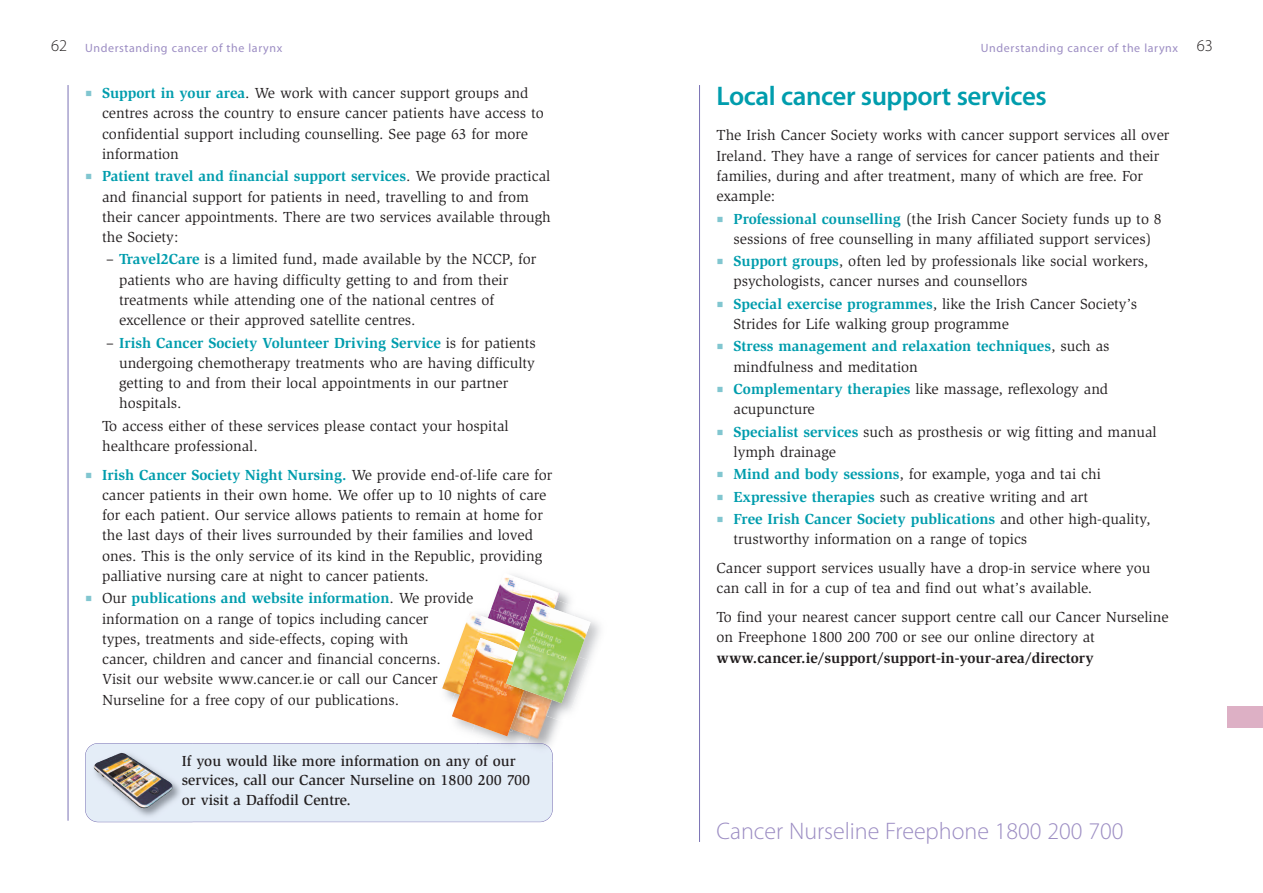
<style>
.page{position:relative;width:1263px;height:893px;background:#fff}
.page>*{position:absolute;margin:0;border:0;box-sizing:border-box;transform-origin:0 0}
.t1{font:600 27px "Myriad Pro";letter-spacing:-.015em;color:#009dad}
.t2{font:300 24px "Myriad Pro";color:#9c8dc3}
.t3{font:300 16.5px "Myriad Pro";color:#231f20}
.t4{font:15px/20.2px "Slimbach Std";color:#231f20}
.t5{font:500 15px/19.5px "Slimbach Std";color:#231f20}
.t6{font:700 15px/20.2px "Slimbach Std";color:#009dad}
.t7{font:700 15px "Slimbach Std";color:#231f20}
.t8{font:12px "Myriad Pro";letter-spacing:.05em;color:#9c8dc3}
.s1{font-weight:300;font-size:16.5px;color:#231f20}
.s2{font-family:"Minion Pro";font-size:18px;color:#81c6d0}
.s3{font-weight:700;color:#009dad}
.s4{font-family:"Minion Pro";font-weight:400;font-size:18px;color:#81c6d0}
.s5{font-weight:400;color:#231f20}
</style>
<div class="page">
<hr style="left:699px;top:85px;width:1px;height:757px;background:#7a72b4">
<hr style="left:68px;top:85px;width:1px;height:736px;background:#7a72b4">
<div style="left:85px;top:743px;width:467px;height:79px;background:#e4edf7;border-radius:13px"></div>
<div style="left:85px;top:743px;width:468px;height:79px;border:1px solid #7a72b4;border-radius:13px"></div>
<img style="left:96px;top:822px;width:97px;height:1px">
<img style="left:85px;top:743px;width:108px;height:79px">
<img style="left:94px;top:752px;width:55px;height:33px">
<img style="left:527px;top:743px;width:25px;height:19px">
<svg style="left:540px;top:743px;width:13px;height:13px"></svg>
<img style="left:493px;top:573px;width:67px;height:29px">
<img style="left:442px;top:662px;width:10px;height:37px">
<img style="left:477px;top:744px;width:24px;height:1px">
<img style="left:482px;top:736px;width:48px;height:7px">
<img style="left:501px;top:744px;width:26px;height:3px">
<svg style="left:476px;top:743px;width:52px;height:1px"></svg>
<img style="left:449px;top:693px;width:3px;height:8px">
<img style="left:557px;top:600px;width:16px;height:2px">
<img style="left:523px;top:592px;width:34px;height:10px">
<svg style="left:452px;top:602px;width:126px;height:134px"></svg>
<img style="left:506px;top:602px;width:85px;height:101px">
<div style="left:1227px;top:706px;width:36px;height:21px;background:#ddb0c5"></div>
<p class="t3" style="left:51px;top:39px;width:18px">62</p>
<p class="t8" style="left:85px;top:43px;width:199px">Understanding cancer of the larynx</p>
<p class="t8" style="left:981px;top:43px;width:233px">Understanding cancer of the larynx <span class="s1">63</span></p>
<p class="t4" style="left:102px;top:84px;width:443px;text-indent:-17px"><span class="s2">■</span> <span class="s3">Support in your area</span>. We work with cancer support groups and centres across the country to ensure cancer patients have access to confidential support including counselling. See page 63 for more information</p>
<p class="t4" style="left:102px;top:167px;width:450px;text-indent:-17px"><span class="s2">■</span> <span class="s3">Patient travel and financial support services</span>. We provide practical and financial support for patients in need, travelling to and from their cancer appointments. There are two services available through the Society:</p>
<p class="t4" style="left:119px;top:250px;width:419px;text-indent:-13px">– <span class="s3">Travel2Care</span> is a limited fund, made available by the NCCP, for patients who are having difficulty getting to and from their treatments while attending one of the national centres of excellence or their approved satellite centres.</p>
<p class="t4" style="left:119px;top:333px;width:418px;text-indent:-13px">– <span class="s3">Irish Cancer Society Volunteer Driving Service</span> is for patients undergoing chemotherapy treatments who are having difficulty getting to and from their local appointments in our partner hospitals.</p>
<p class="t4" style="left:102px;top:417px;width:408px">To access either of these services please contact your hospital healthcare professional.</p>
<p class="t4" style="left:102px;top:466px;width:452px;text-indent:-17px"><span class="s2">■</span> <span class="s3">Irish Cancer Society Night Nursing.</span> We provide end-of-life care for cancer patients in their own home. We offer up to 10 nights of care for each patient. Our service allows patients to remain at home for the last days of their lives surrounded by their families and loved ones. This is the only service of its kind in the Republic, providing palliative nursing care at night to cancer patients.</p>
<p class="t4" style="left:102px;top:589px;width:373px;text-indent:-17px"><span class="s2">■</span> Our <span class="s3">publications and website information</span>. We provide information on a range of topics including cancer<br>types, treatments and side-effects, coping with<br>cancer, children and cancer and financial concerns.<br>Visit our website www.cancer.ie or call our Cancer Nurseline for a free copy of our publications.</p>
<h1 class="t1" style="left:716px;top:86px;width:332px">Local cancer support services</h1>
<p class="t4" style="left:716px;top:126px;width:454px">The Irish Cancer Society works with cancer support services all over Ireland. They have a range of services for cancer patients and their families, during and after treatment, many of which are free. For example:</p>
<p class="t4" style="left:716px;top:210px;width:447px;text-align:center"><span class="s2">■</span> <span class="s3">Professional counselling</span> (the Irish Cancer Society funds up to 8 sessions of free counselling in many affiliated support services)</p>
<p class="t4" style="left:733px;top:252px;width:416px;text-indent:-17px"><span class="s2">■</span> <span class="s3">Support groups</span>, often led by professionals like social workers, psychologists, cancer nurses and counsellors</p>
<p class="t4" style="left:733px;top:295px;width:405px;text-indent:-17px"><span class="s2">■</span> <span class="s3">Special exercise programmes</span>, like the Irish Cancer Society’s<br>Strides for Life walking group programme</p>
<p class="t6" style="left:733px;top:337px;width:378px;text-indent:-17px"><span class="s4">■</span> Stress management and relaxation techniques<span class="s5">, such as mindfulness and meditation</span></p>
<p class="t4" style="left:733px;top:380px;width:376px;text-indent:-17px"><span class="s2">■</span> <span class="s3">Complementary therapies</span> like massage, reflexology and acupuncture</p>
<p class="t4" style="left:733px;top:423px;width:425px;text-indent:-17px"><span class="s2">■</span> <span class="s3">Specialist services</span> such as prosthesis or wig fitting and manual lymph drainage</p>
<p class="t4" style="left:716px;top:465px;width:386px"><span class="s2">■</span> <span class="s3">Mind and body sessions</span>, for example, yoga and tai chi</p>
<p class="t4" style="left:716px;top:488px;width:373px"><span class="s2">■</span> <span class="s3">Expressive therapies</span> such as creative writing and art</p>
<p class="t4" style="left:733px;top:510px;width:419px;text-indent:-17px"><span class="s2">■</span> <span class="s3">Free Irish Cancer Society publications</span> and other high-quality, trustworthy information on a range of topics</p>
<p class="t4" style="left:716px;top:559px;width:435px">Cancer support services usually have a drop-in service where you can call in for a cup of tea and find out what’s available.</p>
<p class="t4" style="left:716px;top:608px;width:454px">To find your nearest cancer support centre call our Cancer Nurseline on Freephone 1800 200 700 or see our online directory at</p>
<p class="t7" style="left:716px;top:652px;width:379px">www.cancer.ie/support/support-in-your-area/directory</p>
<p class="t5" style="left:182px;top:752px;width:350px">If you would like more information on any of our services, call our Cancer Nurseline on 1800 200 700 or visit a Daffodil Centre.</p>
<h2 class="t2" style="left:716px;top:822px;width:408px">Cancer Nurseline Freephone 1800 200 700</h2>
</div>
